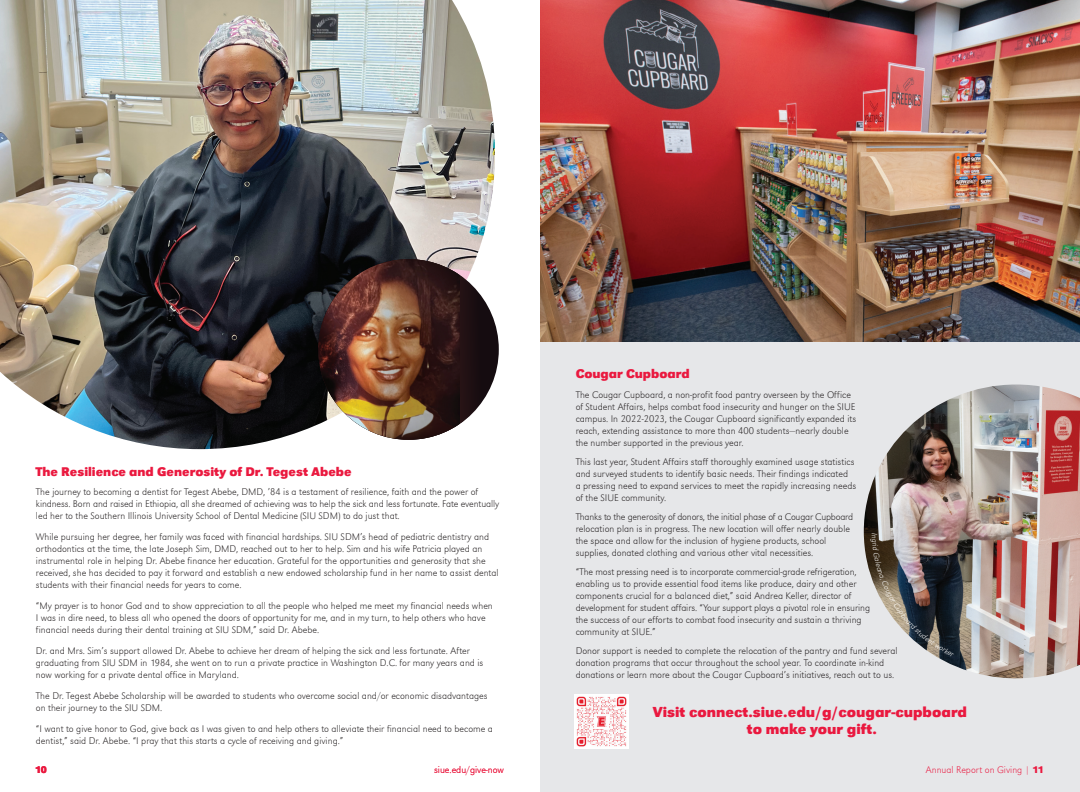
<style>
.page{position:relative;width:1080px;height:792px;background:#fff}
.page>*{position:absolute;margin:0;border:0;box-sizing:border-box;transform-origin:0 0}
.t1{font:700 15px/17px "URW Grotesk T";color:#ea193f;text-align:center}
.t2{font:700 13px "URW Grotesk T";color:#ea193f}
.t3{font:10px/12px "URW Grotesk T Extr Ligh";color:#231f20}
.t4{font:10px "URW Grotesk T Extr Ligh";color:#ea193f}
.t5{font:700 10px "URW Grotesk T";color:#ea193f}
.s1{font-family:"URW Grotesk T";font-weight:700}
</style>
<div class="page">
<div style="left:540px;top:341px;width:540px;height:451px;background:#e6e7e9"></div>
<img style="left:0;top:0;width:495px;height:449px">
<div style="left:318px;top:259px;width:181px;height:181px;background:#1a0e11;border-radius:50%"></div>
<img style="left:318px;top:259px;width:142px;height:181px">
<img style="left:864px;top:385px;width:216px;height:293px">
<img style="left:540px;top:0;width:540px;height:341px">
<img style="left:575px;top:694px;width:54px;height:54px">
<img style="left:870px;top:533px;width:84px;height:124px">
<h2 class="t2" style="left:36px;top:464px;width:317px">The Resilience and Generosity of Dr. Tegest Abebe</h2>
<p class="t3" style="left:36px;top:486px;width:465px">The journey to becoming a dentist for Tegest Abebe, DMD, ’84 is a testament of resilience, faith and the power of kindness. Born and raised in Ethiopia, all she dreamed of achieving was to help the sick and less fortunate. Fate eventually led her to the Southern Illinois University School of Dental Medicine (SIU SDM) to do just that.</p>
<p class="t3" style="left:36px;top:531px;width:464px">While pursuing her degree, her family was faced with financial hardships. SIU SDM’s head of pediatric dentistry and orthodontics at the time, the late Joseph Sim, DMD, reached out to her to help. Sim and his wife Patricia played an instrumental role in helping Dr. Abebe finance her education. Grateful for the opportunities and generosity that she received, she has decided to pay it forward and establish a new endowed scholarship fund in her name to assist dental students with their financial needs for years to come.</p>
<p class="t3" style="left:36px;top:600px;width:458px">“My prayer is to honor God and to show appreciation to all the people who helped me meet my financial needs when<br>I was in dire need, to bless all who opened the doors of opportunity for me, and in my turn, to help others who have financial needs during their dental training at SIU SDM,” said Dr. Abebe.</p>
<p class="t3" style="left:36px;top:645px;width:449px">Dr. and Mrs. Sim’s support allowed Dr. Abebe to achieve her dream of helping the sick and less fortunate. After graduating from SIU SDM in 1984, she went on to run a private practice in Washington D.C. for many years and is now working for a private dental office in Maryland.</p>
<p class="t3" style="left:36px;top:690px;width:453px">The Dr. Tegest Abebe Scholarship will be awarded to students who overcome social and/or economic disadvantages on their journey to the SIU SDM.</p>
<p class="t3" style="left:36px;top:723px;width:459px">“I want to give honor to God, give back as I was given to and help others to alleviate their financial need to become a dentist,” said Dr. Abebe. “I pray that this starts a cycle of receiving and giving.”</p>
<h2 class="t2" style="left:576px;top:366px;width:116px">Cougar Cupboard</h2>
<p class="t3" style="left:576px;top:388px;width:282px">The Cougar Cupboard, a non-profit food pantry overseen by the Office of Student Affairs, helps combat food insecurity and hunger on the SIUE campus. In 2022-2023, the Cougar Cupboard significantly expanded its reach, extending assistance to more than 400 students—nearly double the number supported in the previous year.</p>
<p class="t3" style="left:576px;top:455px;width:282px">This last year, Student Affairs staff thoroughly examined usage statistics and surveyed students to identify basic needs. Their findings indicated<br>a pressing need to expand services to meet the rapidly increasing needs of the SIUE community.</p>
<p class="t3" style="left:576px;top:510px;width:279px">Thanks to the generosity of donors, the initial phase of a Cougar Cupboard relocation plan is in progress. The new location will offer nearly double the space and allow for the inclusion of hygiene products, school supplies, donated clothing and various other vital necessities.</p>
<p class="t3" style="left:576px;top:566px;width:296px">“The most pressing need is to incorporate commercial-grade refrigeration, enabling us to provide essential food items like produce, dairy and other components crucial for a balanced diet,” said Andrea Keller, director of development for student affairs. “Your support plays a pivotal role in ensuring the success of our efforts to combat food insecurity and sustain a thriving community at SIUE.”</p>
<p class="t3" style="left:576px;top:645px;width:323px">Donor support is needed to complete the relocation of the pantry and fund several donation programs that occur throughout the school year. To coordinate in-kind donations or learn more about the Cougar Cupboard’s initiatives, reach out to us.</p>
<h1 class="t1" style="left:653px;top:704px;width:316px">Visit connect.siue.edu/g/cougar-cupboard to make your gift.</h1>
<p class="t5" style="left:35px;top:763px;width:13px">10</p>
<p class="t4" style="left:434px;top:763px;width:71px">siue.edu/give-now</p>
<p class="t4" style="left:926px;top:763px;width:120px">Annual Report on Giving | <span class="s1">11</span></p>
</div>
